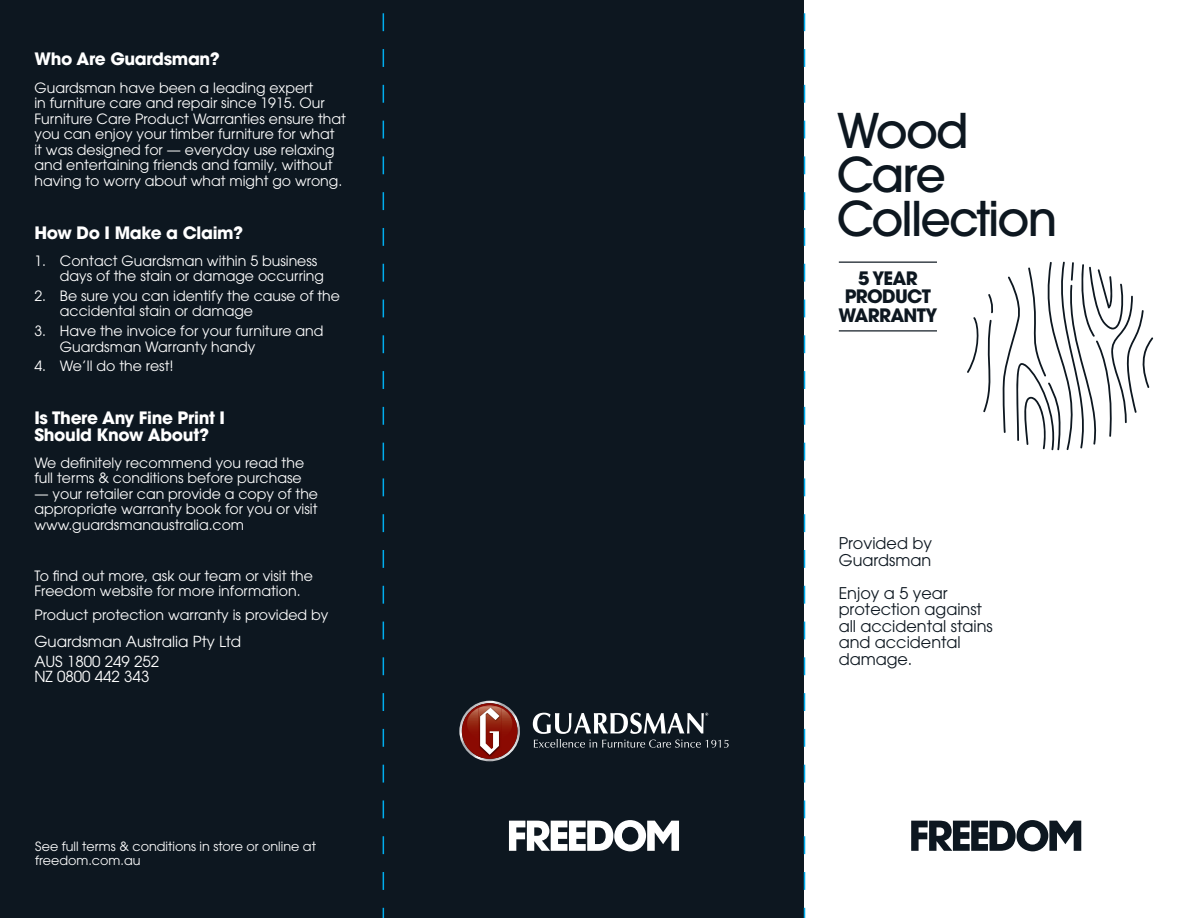
<style>
.page{position:relative;width:1188px;height:918px;background:#fff}
.page>*{position:absolute;margin:0;border:0;box-sizing:border-box;transform-origin:0 0}
.t1{font:500 47.55px "ITC Avant Garde Pro";letter-spacing:-.04em;color:#0d1720}
.t2{font:700 18.45px "ITC Avant Garde Pro";letter-spacing:-.04em;color:#0d1720}
.t3{font:700 16.95px "ITC Avant Garde Pro";letter-spacing:-.02em;color:#fff}
.t4{font:16.05px/16.5px "ITC Avant Garde Pro";color:#0d1720}
.t5{font:15.15px "ITC Avant Garde Pro";color:#fff}
.t6{font:14.1px/15.6px "ITC Avant Garde Pro";color:#fff}
.t7{font:12.75px "ITC Avant Garde Pro";color:#fff}
</style>
<div class="page">
<div style="left:0;top:0;width:804px;height:918px;background:#0d1720"></div>
<hr style="left:839px;top:262px;width:98px;height:1px;background:#0d1720">
<hr style="left:839px;top:330px;width:98px;height:1px;background:#0d1720">
<svg style="left:967px;top:294px;width:26px;height:118px"></svg>
<svg style="left:1002px;top:262px;width:151px;height:188px"></svg>
<svg style="left:911px;top:820px;width:170px;height:31px"></svg>
<svg style="left:509px;top:820px;width:170px;height:31px"></svg>
<svg style="left:459px;top:701px;width:61px;height:60px"></svg>
<svg style="left:533px;top:713px;width:196px;height:35px"></svg>
<svg style="left:804px;top:13px;width:1px;height:905px"></svg>
<svg style="left:383px;top:13px;width:1px;height:905px"></svg>
<p class="t3" style="left:34px;top:48px;width:187px">Who Are Guardsman?</p>
<p class="t6" style="left:34px;top:79px;width:313px">Guardsman have been a leading expert<br>in furniture care and repair since 1915. Our Furniture Care Product Warranties ensure that you can enjoy your timber furniture for what<br>it was designed for — everyday use relaxing and entertaining friends and family, without having to worry about what might go wrong.</p>
<p class="t3" style="left:34px;top:221px;width:210px">How Do I Make a Claim?</p>
<p class="t6" style="left:60px;top:253px;width:266px;text-indent:-25px">1. Contact Guardsman within 5 business days of the stain or damage occurring</p>
<p class="t6" style="left:60px;top:288px;width:282px;text-indent:-25px">2. Be sure you can identify the cause of the accidental stain or damage</p>
<p class="t6" style="left:60px;top:323px;width:265px;text-indent:-25px">3. Have the invoice for your furniture and<br>Guardsman Warranty handy</p>
<p class="t6" style="left:34px;top:358px;width:141px">4. We’ll do the rest!</p>
<p class="t3" style="left:34px;top:406px;width:192px">Is There Any Fine Print I</p>
<p class="t3" style="left:34px;top:423px;width:176px">Should Know About?</p>
<p class="t6" style="left:34px;top:454px;width:271px">We definitely recommend you read the full terms &amp; conditions before purchase</p>
<p class="t6" style="left:34px;top:486px;width:285px;text-align:justify">— your retailer can provide a copy of the appropriate warranty book for you or visit www.guardsmanaustralia.com</p>
<p class="t6" style="left:34px;top:567px;width:280px">To find out more, ask our team or visit the<br>Freedom website for more information.</p>
<p class="t6" style="left:34px;top:607px;width:296px">Product protection warranty is provided by</p>
<p class="t5" style="left:34px;top:632px;width:208px">Guardsman Australia Pty Ltd</p>
<p class="t5" style="left:34px;top:652px;width:126px">AUS 1800 249 252</p>
<p class="t5" style="left:34px;top:667px;width:116px">NZ 0800 442 343</p>
<p class="t7" style="left:35px;top:838px;width:282px">See full terms &amp; conditions in store or online at</p>
<p class="t7" style="left:35px;top:852px;width:107px">freedom.com.au</p>
<p class="t1" style="left:837px;top:100px;width:133px">Wood</p>
<p class="t1" style="left:837px;top:144px;width:111px">Care</p>
<p class="t1" style="left:837px;top:188px;width:222px">Collection</p>
<p class="t2" style="left:858px;top:266px;width:61px">5 YEAR</p>
<p class="t2" style="left:845px;top:284px;width:88px">PRODUCT</p>
<p class="t2" style="left:838px;top:303px;width:101px">WARRANTY</p>
<p class="t4" style="left:839px;top:535px;width:95px">Provided by<br>Guardsman</p>
<p class="t4" style="left:839px;top:585px;width:156px">Enjoy a 5 year protection against all accidental stains and accidental damage.</p>
</div>
